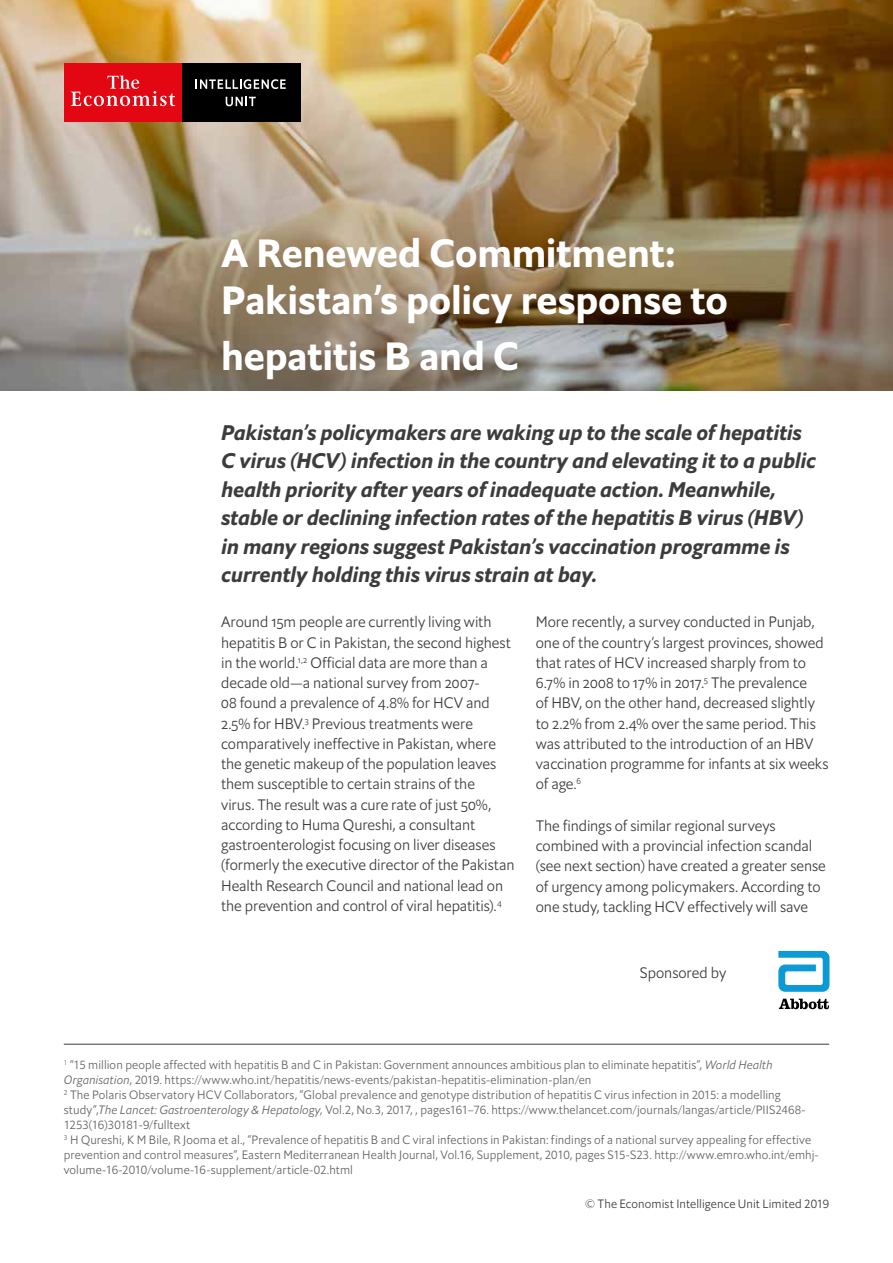
<style>
.page{position:relative;width:893px;height:1263px;background:#fff}
.page>*{position:absolute;margin:0;border:0;box-sizing:border-box;transform-origin:0 0}
.t1{font:39px/46.8px "Econ Sans Bol";letter-spacing:-.005em;color:#fff}
.t2{font:italic 700 21px/28.5px "Econ Sans OS";letter-spacing:-.01em;color:#3c3c3c}
.t3{font:300 15px/20.2px "Econ Sans OS";letter-spacing:-.005em;color:#3c3c3c}
.t4{font:12px/15px "Econ Sans Lig";letter-spacing:.01em;color:#646363}
.t5{font:12px "Econ Sans Lig";letter-spacing:.005em;color:#3c3c3c}
.s1{font-family:"Econ Sans Lig Ita"}
</style>
<div class="page">
<svg style="left:778px;top:951px;width:51px;height:41px"></svg>
<svg style="left:779px;top:999px;width:50px;height:10px"></svg>
<img style="left:0;top:0;width:893px;height:390px">
<hr style="left:64px;top:1044px;width:765px;height:1px;background:#3c3c3b">
<div style="left:64px;top:64px;width:118px;height:58px;background:#e30613"></div>
<svg style="left:71px;top:75px;width:104px;height:31px"></svg>
<div style="left:182px;top:64px;width:119px;height:58px;background:#000"></div>
<svg style="left:196px;top:79px;width:90px;height:10px"></svg>
<svg style="left:226px;top:97px;width:30px;height:9px"></svg>
<h1 class="t1" style="left:221px;top:231px;width:508px">A Renewed Commitment:<br>Pakistan’s policy response to</h1>
<h1 class="t1" style="left:221px;top:333px;width:300px">hepatitis B and C</h1>
<p class="t2" style="left:221px;top:418px;width:596px">Pakistan’s policymakers are waking up to the scale of hepatitis C virus (HCV) infection in the country and elevating it to a public health priority after years of inadequate action. Meanwhile, stable or declining infection rates of the hepatitis B virus (HBV) in many regions suggest Pakistan’s vaccination programme is currently holding this virus strain at bay.</p>
<p class="t3" style="left:221px;top:612px;width:295px">Around 15m people are currently living with hepatitis B or C in Pakistan, the second highest in the world.<sup>1,2</sup> Official data are more than a decade old—a national survey from 2007-<br>08 found a prevalence of 4.8% for HCV and 2.5% for HBV.<sup>3</sup> Previous treatments were comparatively ineffective in Pakistan, where the genetic makeup of the population leaves them susceptible to certain strains of the<br>virus. The result was a cure rate of just 50%, according to Huma Qureshi, a consultant gastroenterologist focusing on liver diseases (formerly the executive director of the Pakistan Health Research Council and national lead on the prevention and control of viral hepatitis).<sup>4</sup></p>
<p class="t3" style="left:536px;top:612px;width:294px">More recently, a survey conducted in Punjab, one of the country’s largest provinces, showed that rates of HCV increased sharply from to 6.7% in 2008 to 17% in 2017.<sup>5</sup> The prevalence<br>of HBV, on the other hand, decreased slightly to 2.2% from 2.4% over the same period. This was attributed to the introduction of an HBV vaccination programme for infants at six weeks of age.<sup>6</sup></p>
<p class="t3" style="left:536px;top:815px;width:291px">The findings of similar regional surveys combined with a provincial infection scandal (see next section) have created a greater sense of urgency among policymakers. According to one study, tackling HCV effectively will save</p>
<p class="t3" style="left:640px;top:963px;width:88px">Sponsored by</p>
<p class="t4" style="left:64px;top:1057px;width:756px"><sup>1</sup> “15 million people affected with hepatitis B and C in Pakistan: Government announces ambitious plan to eliminate hepatitis”, <span class="s1">World Health Organisation</span>, 2019. https://www.who.int/hepatitis/news-events/pakistan-hepatitis-elimination-plan/en<br><sup>2</sup> The Polaris Observatory HCV Collaborators, “Global prevalence and genotype distribution of hepatitis C virus infection in 2015: a modelling study”,<span class="s1">The Lancet: Gastroenterology &amp; Hepatology,</span> Vol.2, No.3, 2017, , pages161–76. https://www.thelancet.com/journals/langas/article/PIIS2468- 1253(16)30181-9/fulltext<br><sup>3</sup> H Qureshi, K M Bile, R Jooma et al., “Prevalence of hepatitis B and C viral infections in Pakistan: findings of a national survey appealing for effective prevention and control measures”, Eastern Mediterranean Health Journal, Vol.16, Supplement, 2010, pages S15-S23. http://www.emro.who.int/emhj&shy;volume-16-2010/volume-16-supplement/article-02.html</p>
<p class="t5" style="left:585px;top:1196px;width:246px">© The Economist Intelligence Unit Limited 2019</p>
</div>
